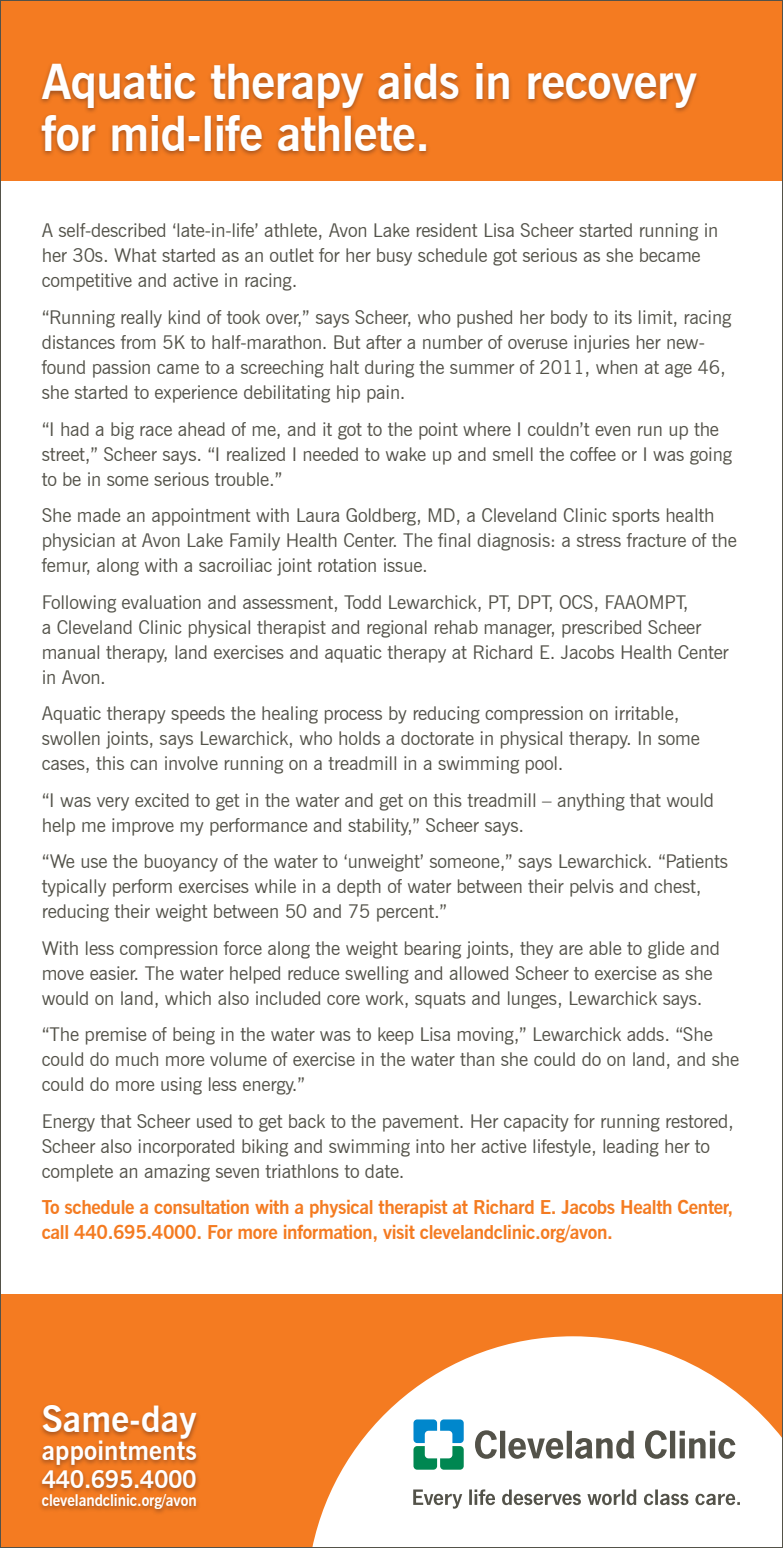
<style>
.page{position:relative;width:783px;height:1548px;background:#fff}
.page>*{position:absolute;margin:0;border:0;box-sizing:border-box;transform-origin:0 0}
.t1{font:700 48px/52px "News Gothic BT";letter-spacing:-.01em;color:#fff}
.t2{font:700 36px "News Gothic BT";color:#fff}
.t3{font:700 26px "News Gothic BT";letter-spacing:.005em;color:#fff}
.t4{font:700 24px "News Gothic BT";letter-spacing:-.02em;color:#fff}
.t5{font:19px/25px "News Gothic BT";letter-spacing:-.01em;color:#535249}
.t6{font:700 19px/25px "News Gothic BT";letter-spacing:-.02em;color:#f47b21}
.t7{font:700 16px "News Gothic BT";letter-spacing:-.005em;color:#fff;scale:.95 1}
</style>
<div class="page">
<div style="left:0;top:1295px;width:783px;height:253px;background:#f47b21"></div>
<svg style="left:312px;top:1336px;width:469px;height:210px;fill:#fff"></svg>
<svg style="left:413px;top:1489px;width:49px;height:20px"></svg>
<svg style="left:469px;top:1489px;width:26px;height:16px"></svg>
<svg style="left:502px;top:1489px;width:79px;height:16px"></svg>
<svg style="left:587px;top:1489px;width:49px;height:16px"></svg>
<svg style="left:644px;top:1489px;width:44px;height:16px"></svg>
<svg style="left:695px;top:1494px;width:45px;height:11px"></svg>
<svg style="left:413px;top:1419px;width:51px;height:51px;background:#62b5b9"></svg>
<svg style="left:645px;top:1430px;width:90px;height:29px;background:#b6b5b2"></svg>
<svg style="left:475px;top:1430px;width:159px;height:29px;background:#b5b5b1"></svg>
<div style="left:0;top:0;width:783px;height:181px;background:#f47b21"></div>
<div style="left:38px;top:62px;width:663px;height:95px;background:#8a461e;opacity:.75"></div>
<div style="left:38px;top:1403px;width:163px;height:113px;background:#8a461e;opacity:.75"></div>
<h1 class="t1" style="left:42px;top:56px;width:657px">Aquatic therapy aids in recovery for mid-life athlete.</h1>
<p class="t5" style="left:42px;top:218px;width:678px">A self-described ‘late-in-life’ athlete, Avon Lake resident Lisa Scheer started running in her 30s. What started as an outlet for her busy schedule got serious as she became competitive and active in racing.</p>
<p class="t5" style="left:42px;top:305px;width:691px">“Running really kind of took over,” says Scheer, who pushed her body to its limit, racing distances from 5K to half-marathon. But after a number of overuse injuries her new&shy;found passion came to a screeching halt during the summer of 2011, when at age 46, she started to experience debilitating hip pain.</p>
<p class="t5" style="left:42px;top:416px;width:692px">“I had a big race ahead of me, and it got to the point where I couldn’t even run up the street,” Scheer says. “I realized I needed to wake up and smell the coffee or I was going to be in some serious trouble.”</p>
<p class="t5" style="left:42px;top:503px;width:697px">She made an appointment with Laura Goldberg, MD, a Cleveland Clinic sports health physician at Avon Lake Family Health Center. The final diagnosis: a stress fracture of the femur, along with a sacroiliac joint rotation issue.</p>
<p class="t5" style="left:42px;top:589px;width:688px">Following evaluation and assessment, Todd Lewarchick, PT, DPT, OCS, FAAOMPT,<br>a Cleveland Clinic physical therapist and regional rehab manager, prescribed Scheer manual therapy, land exercises and aquatic therapy at Richard E. Jacobs Health Center in Avon.</p>
<p class="t5" style="left:42px;top:701px;width:660px">Aquatic therapy speeds the healing process by reducing compression on irritable, swollen joints, says Lewarchick, who holds a doctorate in physical therapy. In some cases, this can involve running on a treadmill in a swimming pool.</p>
<p class="t5" style="left:42px;top:787px;width:674px">“I was very excited to get in the water and get on this treadmill – anything that would help me improve my performance and stability,” Scheer says.</p>
<p class="t5" style="left:42px;top:849px;width:688px">“We use the buoyancy of the water to ‘unweight’ someone,” says Lewarchick. “Patients typically perform exercises while in a depth of water between their pelvis and chest, reducing their weight between 50 and 75 percent.”</p>
<p class="t5" style="left:42px;top:935px;width:680px">With less compression force along the weight bearing joints, they are able to glide and move easier. The water helped reduce swelling and allowed Scheer to exercise as she would on land, which also included core work, squats and lunges, Lewarchick says.</p>
<p class="t5" style="left:42px;top:1022px;width:699px">“The premise of being in the water was to keep Lisa moving,” Lewarchick adds. “She could do much more volume of exercise in the water than she could do on land, and she could do more using less energy.”</p>
<p class="t5" style="left:42px;top:1108px;width:694px">Energy that Scheer used to get back to the pavement. Her capacity for running restored,<br>Scheer also incorporated biking and swimming into her active lifestyle, leading her to complete an amazing seven triathlons to date.</p>
<p class="t6" style="left:42px;top:1195px;width:693px">To schedule a consultation with a physical therapist at Richard E. Jacobs Health Center, call 440.695.4000. For more information, visit clevelandclinic.org/avon.</p>
<h2 class="t2" style="left:42px;top:1398px;width:156px">Same-day</h2>
<h3 class="t3" style="left:42px;top:1435px;width:157px">appointments</h3>
<p class="t4" style="left:42px;top:1465px;width:156px">440.695.4000</p>
<p class="t7" style="left:42px;top:1491px;width:165px">clevelandclinic.org/avon</p>
</div>
